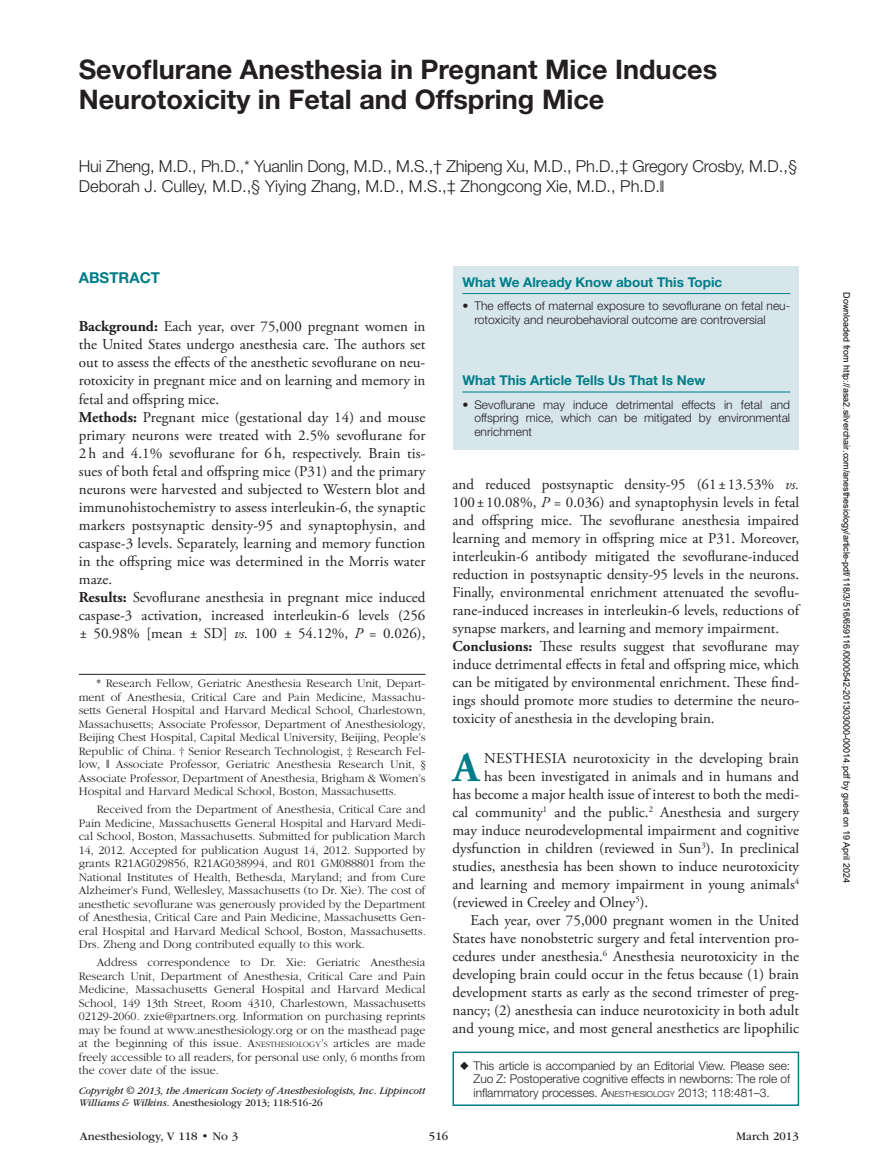
<style>
.page{position:relative;width:878px;height:1175px;background:#fff}
.page>*{position:absolute;margin:0;border:0;box-sizing:border-box;transform-origin:0 0}
.t1{font:700 42.15px "Adobe Garamond Pro";color:#007d88}
.t2{font:700 27px/30px "Helvetica Neue LT Std";color:#231f20}
.t3{font:300 16.5px/19.5px "Helvetica Neue LT Std";letter-spacing:-.01em;color:#231f20}
.t4{font:15px/18px "Adobe Garamond Pro";color:#231f20}
.t5{font:700 15px "Helvetica Neue LT Std";color:#007d88}
.t6{font:700 13.5px "Helvetica Neue LT Std";color:#007d88}
.t7{font:300 12px/13.5px "ITC Garamond Std";color:#231f20;text-align:justify}
.t8{font:300 12px/13.5px "Helvetica Neue LT Std";color:#231f20;text-align:justify}
.t9{font:12px "ITC Garamond Std";color:#231f20}
.t10{font:italic 10.5px/12px "ITC Garamond Std";letter-spacing:-.01em;color:#231f20}
.t11{font:9px "Arial";color:#000}
.s1{font-family:"Gandhari Unicode";font-weight:400}
.s2{font-weight:700}
.s3{font-style:italic}
.s4{font-style:inherit}
.s5{font-size:8.4px}
.s6{font-style:normal}
.s7{font-family:"Gandhari Unicode";font-weight:700}
</style>
<div class="page">
<hr style="left:79px;top:674px;width:346px;height:1px;background:#231f20">
<div style="left:453px;top:266px;width:346px;height:183px;background:#d6e6ea"></div>
<hr style="left:462px;top:293px;width:328px;height:1px;background:#007d88">
<hr style="left:462px;top:391px;width:328px;height:1px;background:#007d88">
<div style="left:452px;top:1051px;width:347px;height:55px;border:2px solid #007d88"></div>
<h2 class="t2" style="left:79px;top:54px;width:640px">Sevoflurane Anesthesia in Pregnant Mice Induces<br>Neurotoxicity in Fetal and Offspring Mice</h2>
<p class="t3" style="left:79px;top:156px;width:720px">Hui Zheng, M.D., Ph.D.,* Yuanlin Dong, M.D., M.S.,† Zhipeng Xu, M.D., Ph.D.,‡ Gregory Crosby, M.D.,§<br>Deborah J. Culley, M.D.,§ Yiying Zhang, M.D., M.S.,‡ Zhongcong Xie, M.D., Ph.D.<span class="s1">‖</span></p>
<p class="t5" style="left:79px;top:269px;width:83px">ABSTRACT</p>
<p class="t4" style="left:79px;top:318px;width:348px"><span class="s2">Background:</span> Each year, over 75,000 pregnant women in the United States undergo anesthesia care. The authors set out to assess the effects of the anesthetic sevoflurane on neu&shy;rotoxicity in pregnant mice and on learning and memory in fetal and offspring mice.<br><span class="s2">Methods:</span> Pregnant mice (gestational day 14) and mouse primary neurons were treated with 2.5% sevoflurane for 2 h and 4.1% sevoflurane for 6 h, respectively. Brain tis&shy;sues of both fetal and offspring mice (P31) and the primary neurons were harvested and subjected to Western blot and immunohistochemistry to assess interleukin-6, the synaptic markers postsynaptic density-95 and synaptophysin, and caspase-3 levels. Separately, learning and memory function in the offspring mice was determined in the Morris water maze.<br><span class="s2">Results:</span> Sevoflurane anesthesia in pregnant mice induced caspase-3 activation, increased interleukin-6 levels (256 <span class="s3">±</span> 50.98% [mean <span class="s3">±</span> SD] <span class="s3">vs.</span> 100 <span class="s3">±</span> 54.12%, <span class="s3">P</span> = 0.026),</p>
<p class="t7" style="left:79px;top:677px;width:348px;text-indent:18px">* Research Fellow, Geriatric Anesthesia Research Unit, Depart&shy;ment of Anesthesia, Critical Care and Pain Medicine, Massachu&shy;setts General Hospital and Harvard Medical School, Charlestown, Massachusetts; Associate Professor, Department of Anesthesiology, Beijing Chest Hospital, Capital Medical University, Beijing, People’s Republic of China. † Senior Research Technologist, ‡ Research Fel&shy;low, <span class="s1">‖</span> Associate Professor, Geriatric Anesthesia Research Unit, § Associate Professor, Department of Anesthesia, Brigham &amp; Women’s Hospital and Harvard Medical School, Boston, Massachusetts.</p>
<p class="t7" style="left:79px;top:803px;width:348px;text-indent:18px">Received from the Department of Anesthesia, Critical Care and Pain Medicine, Massachusetts General Hospital and Harvard Medi&shy;cal School, Boston, Massachusetts. Submitted for publication March 14, 2012. Accepted for publication August 14, 2012. Supported by grants R21AG029856, R21AG038994, and R01 GM088801 from the National Institutes of Health, Bethesda, Maryland; and from Cure Alzheimer’s Fund, Wellesley, Massachusetts (to Dr. Xie). The cost of anesthetic sevoflurane was generously provided by the Department of Anesthesia, Critical Care and Pain Medicine, Massachusetts Gen&shy;eral Hospital and Harvard Medical School, Boston, Massachusetts.<br>Drs. Zheng and Dong contributed equally to this work.</p>
<p class="t7" style="left:79px;top:956px;width:348px;text-indent:18px">Address correspondence to Dr. Xie: Geriatric Anesthesia Research Unit, Department of Anesthesia, Critical Care and Pain Medicine, Massachusetts General Hospital and Harvard Medical School, 149 13th Street, Room 4310, Charlestown, Massachusetts 02129-2060. zxie@partners.org. Information on purchasing reprints may be found at www.anesthesiology.org or on the masthead page at the beginning of this issue. <span class="s4">A</span><span class="s5">NESTHESIOLOGY</span><span class="s4">’</span><span class="s5">S</span> articles are made freely accessible to all readers, for personal use only, 6 months from the cover date of the issue.</p>
<p class="t10" style="left:79px;top:1084px;width:348px">Copyright © 2013, the American Society of Anesthesiologists, Inc. Lippincott<br>Williams &amp; Wilkins. <span class="s6">Anesthesiology 2013; 118:516</span>-<span class="s6">26</span></p>
<p class="t6" style="left:462px;top:274px;width:261px">What We Already Know about This Topic</p>
<p class="t8" style="left:474px;top:299px;width:317px;text-indent:-12px">• The effects of maternal exposure to sevoflurane on fetal neu&shy;rotoxicity and neurobehavioral outcome are controversial</p>
<p class="t6" style="left:462px;top:372px;width:244px">What This Article Tells Us That Is New</p>
<p class="t8" style="left:474px;top:397px;width:317px;text-indent:-12px">• Sevoflurane may induce detrimental effects in fetal and offspring mice, which can be mitigated by environmental enrichment</p>
<p class="t4" style="left:452px;top:475px;width:348px">and reduced postsynaptic density-95 (61±13.53% <span class="s3">vs.<br></span>100± 10.08%, <span class="s3">P</span> = 0.036) and synaptophysin levels in fetal and offspring mice. The sevoflurane anesthesia impaired learning and memory in offspring mice at P31. Moreover, interleukin-6 antibody mitigated the sevoflurane-induced reduction in postsynaptic density-95 levels in the neurons.<br>Finally, environmental enrichment attenuated the sevoflu&shy;rane-induced increases in interleukin-6 levels, reductions of synapse markers, and learning and memory impairment.<br><span class="s2">Conclusions:</span> These results suggest that sevoflurane may induce detrimental effects in fetal and offspring mice, which can be mitigated by environmental enrichment. These find&shy;ings should promote more studies to determine the neuro&shy;toxicity of anesthesia in the developing brain.</p>
<h1 class="t1" style="left:453px;top:742px;width:28px">A</h1>
<p class="t4" style="left:484px;top:749px;width:316px">nesthes ia neurotoxicity in the developing brain</p>
<p class="t4" style="left:484px;top:767px;width:316px">has been investigated in animals and in humans and</p>
<p class="t4" style="left:452px;top:785px;width:348px">has become a major health issue of interest to both the medi-</p>
<p class="t4" style="left:452px;top:803px;width:348px">cal community<sup>1</sup> and the public.<sup>2</sup> Anesthesia and surgery</p>
<p class="t4" style="left:452px;top:821px;width:348px">may induce neurodevelopmental impairment and cognitive</p>
<p class="t4" style="left:452px;top:839px;width:348px">dysfunction in children (reviewed in Sun<sup>3</sup>). In preclinical</p>
<p class="t4" style="left:452px;top:857px;width:348px">studies, anesthesia has been shown to induce neurotoxicity</p>
<p class="t4" style="left:452px;top:875px;width:348px">and learning and memory impairment in young animals<sup>4</sup></p>
<p class="t4" style="left:452px;top:893px;width:197px">(reviewed in Creeley and Olney<sup>5</sup>).</p>
<p class="t4" style="left:470px;top:911px;width:330px">Each year, over 75,000 pregnant women in the United</p>
<p class="t4" style="left:452px;top:929px;width:348px">States have nonobstetric surgery and fetal intervention pro-</p>
<p class="t4" style="left:452px;top:947px;width:348px">cedures under anesthesia.<sup>6</sup> Anesthesia neurotoxicity in the</p>
<p class="t4" style="left:452px;top:965px;width:348px">developing brain could occur in the fetus because (1) brain</p>
<p class="t4" style="left:452px;top:983px;width:348px">development starts as early as the second trimester of preg-</p>
<p class="t4" style="left:452px;top:1001px;width:348px">nancy; (2) anesthesia can induce neurotoxicity in both adult</p>
<p class="t4" style="left:452px;top:1019px;width:348px">and young mice, and most general anesthetics are lipophilic</p>
<p class="t8" style="left:473px;top:1058px;width:318px;text-indent:-12px"><span class="s7">◆</span> This article is accompanied by an Editorial View. Please see:<br>Zuo Z: Postoperative cognitive effects in newborns: The role of inflammatory processes. A<span class="s5">NESTHESIOLOGY</span> 2013; 118:481–3.</p>
<p class="t9" style="left:80px;top:1130px;width:160px">Anesthesiology, V 118 • No 3</p>
<p class="t9" style="left:429px;top:1130px;width:21px">516</p>
<p class="t9" style="left:736px;top:1130px;width:64px">March 2013</p>
<p class="t11" style="left:850px;top:292px;width:592px;rotate:90deg">Downloaded from http://asa2.silverchair.com/anesthesiology/article-pdf/118/3/516/659116/0000542-201303000-00014.pdf by guest on 19 April 2024</p>
</div>
